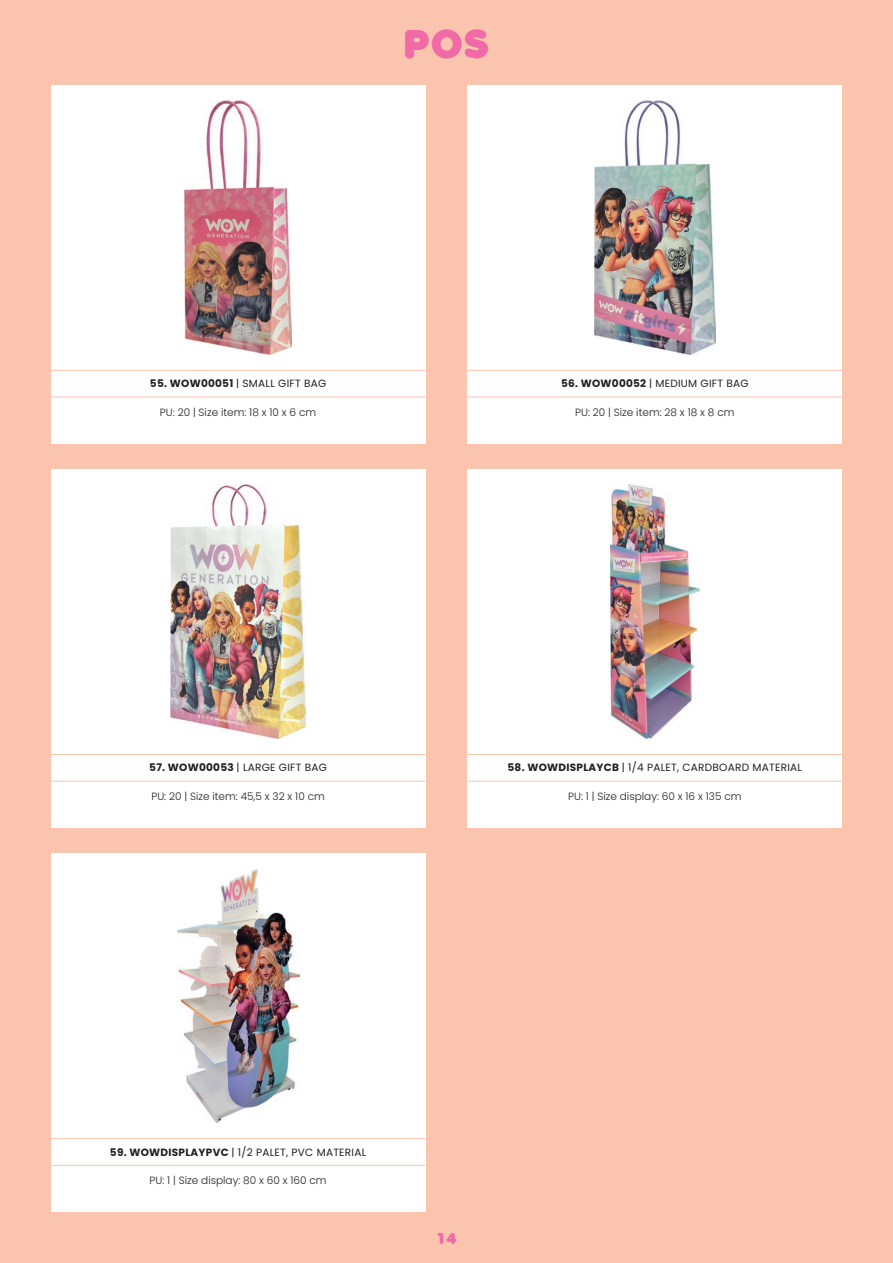
<style>
.page{position:relative;width:893px;height:1263px;background:#fbc4ae}
.page>*{position:absolute;margin:0;border:0;box-sizing:border-box;transform-origin:0 0}
.t1{font:39px "Anja Elianeaccent Nornal";color:#f16aa8}
.t2{font:15px "Anja Elianeaccent Nornal";color:#f16aa8}
.t3{font:10.5px "Poppins";letter-spacing:.025em;color:#231f20}
.t4{font:300 10.5px "Poppins";color:#231f20}
.s1{font-weight:700}
</style>
<div class="page">
<div style="left:51px;top:85px;width:374px;height:359px;background:#fff"></div>
<div style="left:468px;top:85px;width:374px;height:359px;background:#fff"></div>
<div style="left:51px;top:469px;width:374px;height:359px;background:#fff"></div>
<div style="left:468px;top:469px;width:374px;height:359px;background:#fff"></div>
<div style="left:51px;top:853px;width:374px;height:359px;background:#fff"></div>
<img style="left:185px;top:101px;width:107px;height:253px">
<img style="left:594px;top:101px;width:121px;height:253px">
<img style="left:171px;top:485px;width:134px;height:253px">
<img style="left:610px;top:485px;width:89px;height:253px">
<img style="left:177px;top:869px;width:122px;height:253px">
<hr style="left:468px;top:754px;width:374px;height:1px;background:#fbc4ae">
<hr style="left:468px;top:781px;width:374px;height:1px;background:#fbc4ae">
<hr style="left:468px;top:370px;width:374px;height:1px;background:#fbc4ae">
<hr style="left:468px;top:397px;width:374px;height:1px;background:#fbc4ae">
<hr style="left:51px;top:1138px;width:374px;height:1px;background:#fbc4ae">
<hr style="left:51px;top:1165px;width:374px;height:1px;background:#fbc4ae">
<hr style="left:51px;top:754px;width:374px;height:1px;background:#fbc4ae">
<hr style="left:51px;top:781px;width:374px;height:1px;background:#fbc4ae">
<hr style="left:51px;top:370px;width:374px;height:1px;background:#fbc4ae">
<hr style="left:51px;top:397px;width:374px;height:1px;background:#fbc4ae">
<h1 class="t1" style="left:404px;top:25px;width:86px">POS</h1>
<p class="t3" style="left:150px;top:377px;width:178px"><span class="s1">55. WOW00051</span> | SMALL GIFT BAG</p>
<p class="t4" style="left:160px;top:406px;width:158px">PU: 20 | Size item: 18 x 10 x 6 cm</p>
<p class="t3" style="left:561px;top:377px;width:189px"><span class="s1">56. WOW00052</span> | MEDIUM GIFT BAG</p>
<p class="t4" style="left:575px;top:406px;width:161px">PU: 20 | Size item: 28 x 18 x 8 cm</p>
<p class="t3" style="left:149px;top:762px;width:179px"><span class="s1">57. WOW00053</span> | LARGE GIFT BAG</p>
<p class="t4" style="left:151px;top:790px;width:175px">PU: 20 | Size item: 45,5 x 32 x 10 cm</p>
<p class="t3" style="left:508px;top:762px;width:296px"><span class="s1">58. WOWDISPLAYCB</span> | 1/4 PALET, CARDBOARD MATERIAL</p>
<p class="t4" style="left:568px;top:790px;width:175px">PU: 1 | Size display: 60 x 16 x 135 cm</p>
<p class="t3" style="left:110px;top:1146px;width:258px"><span class="s1">59. WOWDISPLAYPVC</span> | 1/2 PALET, PVC MATERIAL</p>
<p class="t4" style="left:150px;top:1174px;width:179px">PU: 1 | Size display: 80 x 60 x 160 cm</p>
<h2 class="t2" style="left:436px;top:1231px;width:22px">14</h2>
</div>
